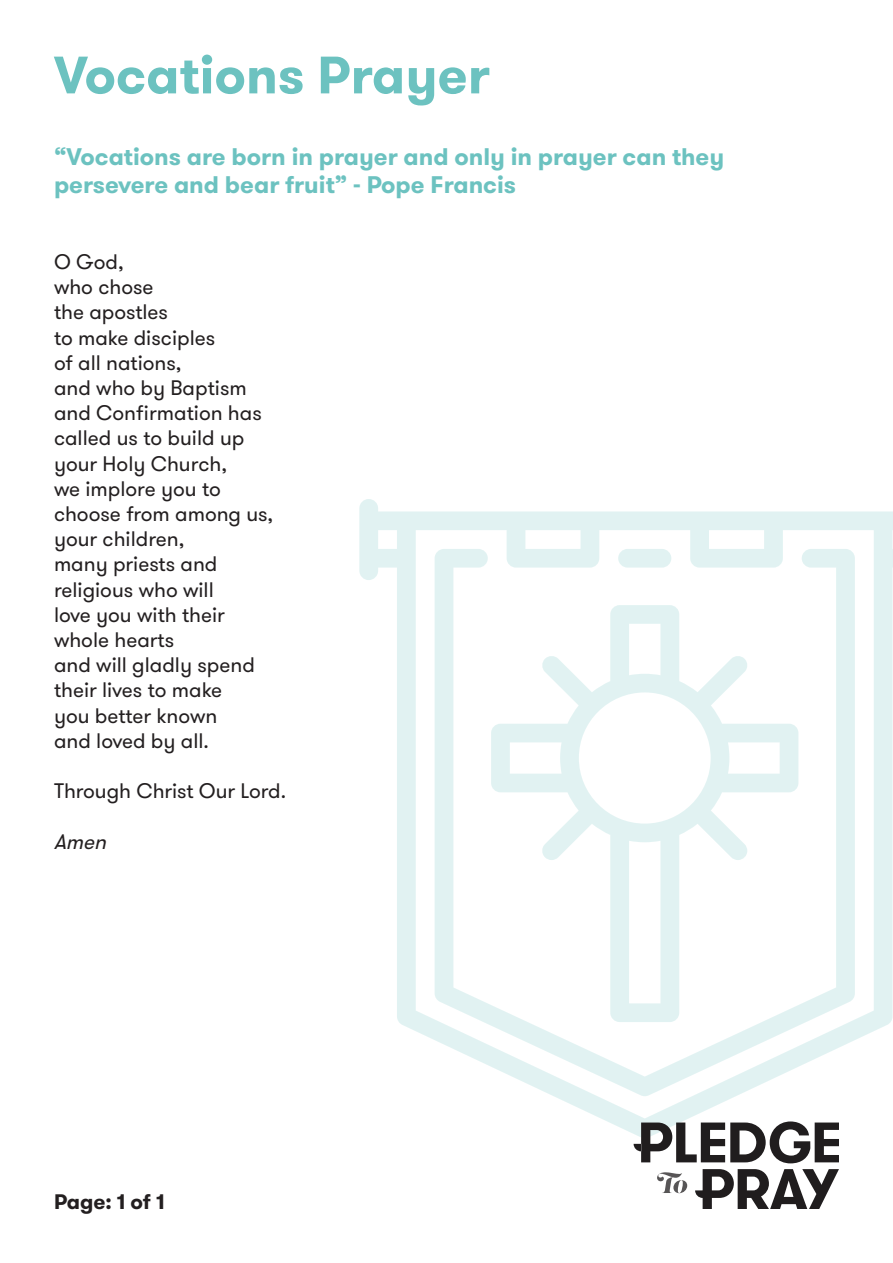
<style>
.page{position:relative;width:893px;height:1263px;background:#fff}
.page>*{position:absolute;margin:0;border:0;box-sizing:border-box;transform-origin:0 0}
.t1{font:700 52.5px "GT Walsheim";color:#6cc2c0}
.t2{font:700 24px/28.8px "GT Walsheim";color:#6cc2c0}
.t3{font:21px/25.2px "GT Walsheim";color:#231f20}
.t4{font:700 21px "GT Walsheim";letter-spacing:-.005em;color:#231f20}
.t5{font:italic 21px "GT Walsheim";color:#231f20}
</style>
<div class="page">
<svg style="left:359px;top:499px;width:534px;height:635px"></svg>
<svg style="left:435px;top:549px;width:420px;height:547px"></svg>
<svg style="left:491px;top:605px;width:307px;height:417px"></svg>
<svg style="left:634px;top:1121px;width:205px;height:42px"></svg>
<svg style="left:695px;top:1169px;width:144px;height:40px"></svg>
<svg style="left:657px;top:1172px;width:30px;height:21px"></svg>
<h1 class="t1" style="left:54px;top:41px;width:437px">Vocations Prayer</h1>
<p class="t2" style="left:54px;top:142px;width:672px">“Vocations are born in prayer and only in prayer can they persevere and bear fruit” - Pope Francis</p>
<p class="t3" style="left:54px;top:250px;width:221px">O God,<br>who chose<br>the apostles<br>to make disciples<br>of all nations,<br>and who by Baptism and Confirmation has called us to build up your Holy Church,<br>we implore you to choose from among us, your children,<br>many priests and religious who will<br>love you with their whole hearts<br>and will gladly spend their lives to make<br>you better known<br>and loved by all.</p>
<p class="t3" style="left:54px;top:779px;width:234px">Through Christ Our Lord.</p>
<p class="t5" style="left:54px;top:828px;width:59px">Amen</p>
<p class="t4" style="left:54px;top:1188px;width:112px">Page: 1 of 1</p>
</div>
